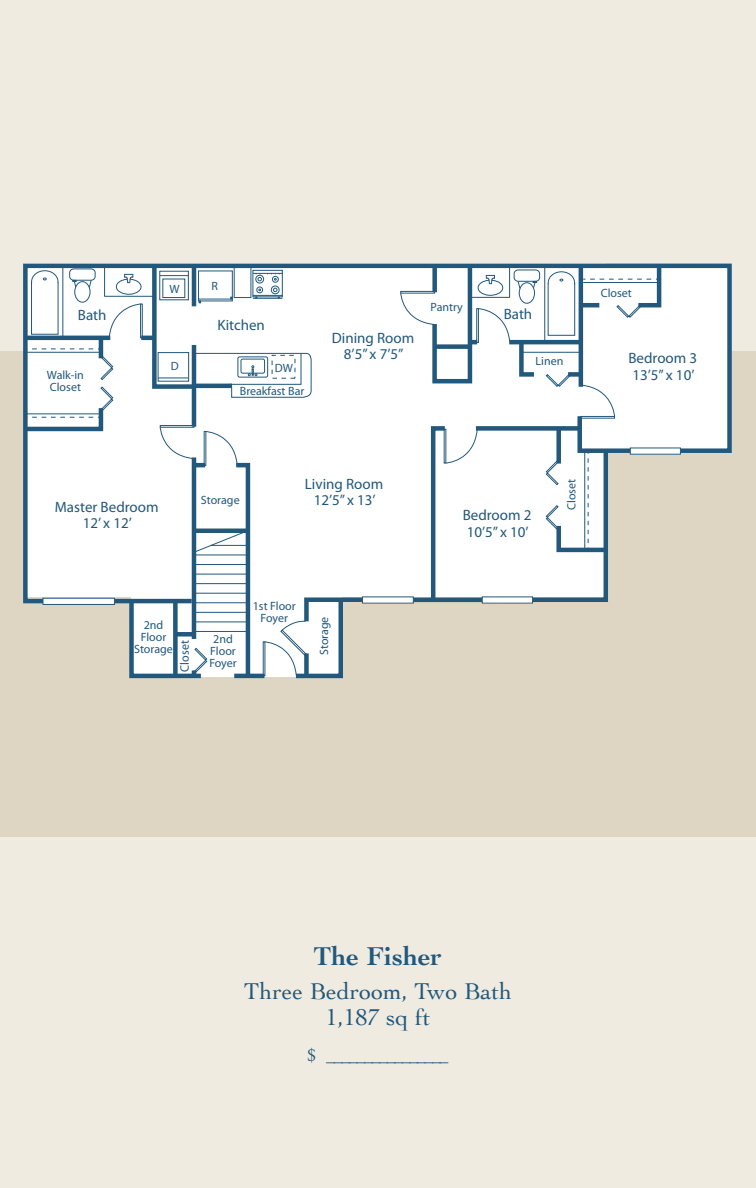
<style>
.page{position:relative;width:756px;height:1188px;background:#f0ebe0}
.page>*{position:absolute;margin:0;border:0;box-sizing:border-box;transform-origin:0 0}
.t1{font:700 27px "Cochin";color:#21587c}
.t2{font:24px/25.5px "Cochin";color:#21587c;text-align:center}
.t3{font:18px "Cochin";color:#21587c}
.t4{font:15px/16.5px "Myriad Pro";color:#21587c;text-align:center}
.t5{font:12.45px "Myriad Pro";color:#21587c;scale:.96 1}
.t6{font:12px/12px "Myriad Pro";color:#21587c;text-align:center}
</style>
<div class="page">
<div style="left:0;top:351px;width:756px;height:486px;background:#ded6c3"></div>
<svg style="left:367px;top:263px;width:365px;height:341px"></svg>
<div style="left:514px;top:270px;width:26px;height:12px;border:1px solid #21587c;border-radius:4px"></div>
<div style="left:363px;top:597px;width:50px;height:6px;background:#fff"></div>
<div style="left:482px;top:597px;width:51px;height:6px;background:#fff"></div>
<div style="left:630px;top:448px;width:50px;height:6px;background:#fff"></div>
<svg style="left:23px;top:263px;width:344px;height:416px"></svg>
<div style="left:176px;top:632px;width:17px;height:5px;background:#21587c"></div>
<hr style="left:413px;top:598px;width:69px;height:4px;background:#21587c">
<div style="left:476px;top:426px;width:104px;height:5px;background:#21587c"></div>
<svg style="left:429px;top:424px;width:49px;height:180px"></svg>
<svg style="left:400px;top:263px;width:111px;height:123px"></svg>
<hr style="left:509px;top:340px;width:70px;height:4px;background:#21587c">
<svg style="left:517px;top:263px;width:147px;height:341px"></svg>
<p class="t6" style="left:170px;top:284px;width:12px">W</p>
<p class="t6" style="left:211px;top:280px;width:8px">R</p>
<p class="t6" style="left:431px;top:302px;width:34px">Pantry</p>
<p class="t4" style="left:78px;top:307px;width:30px">Bath</p>
<p class="t4" style="left:504px;top:306px;width:30px">Bath</p>
<p class="t4" style="left:217px;top:317px;width:49px">Kitchen</p>
<p class="t6" style="left:47px;top:369px;width:39px;text-align:left">Walk-in<br>Closet</p>
<p class="t6" style="left:171px;top:360px;width:9px">D</p>
<p class="t6" style="left:240px;top:357px;width:66px;line-height:22.8px;text-align:left;text-indent:35px">DW<br>Breakfast Bar</p>
<p class="t4" style="left:332px;top:330px;width:84px">Dining Room<br>8’5” x 7’5”</p>
<p class="t6" style="left:536px;top:356px;width:29px">Linen</p>
<p class="t6" style="left:601px;top:287px;width:33px">Closet</p>
<p class="t4" style="left:628px;top:350px;width:70px;text-align:left">Bedroom 3<br>13’5” x 10’</p>
<p class="t4" style="left:305px;top:476px;width:80px">Living Room<br>12’5” x 13’</p>
<p class="t6" style="left:201px;top:494px;width:40px">Storage</p>
<p class="t4" style="left:55px;top:499px;width:105px">Master Bedroom<br>12’ x 12’</p>
<p class="t4" style="left:463px;top:507px;width:70px;text-align:left">Bedroom 2<br>10’5” x 10’</p>
<p class="t6" style="left:134px;top:619px;width:40px">2nd<br>Floor<br>Storage</p>
<p class="t5" style="left:178px;top:672px;width:34px;rotate:-90deg">Closet</p>
<p class="t6" style="left:209px;top:633px;width:29px">2nd<br>Floor<br>Foyer</p>
<p class="t6" style="left:253px;top:600px;width:44px">1st Floor<br>Foyer</p>
<p class="t6" style="left:318px;top:655px;width:40px;rotate:-90deg">Storage</p>
<p class="t6" style="left:566px;top:510px;width:33px;rotate:-90deg">Closet</p>
<h1 class="t1" style="left:314px;top:941px;width:130px">The Fisher</h1>
<h2 class="t2" style="left:244px;top:978px;width:270px">Three Bedroom, Two Bath<br>1,187 sq ft</h2>
<h3 class="t3" style="left:307px;top:1043px;width:143px">$ ________________</h3>
</div>
